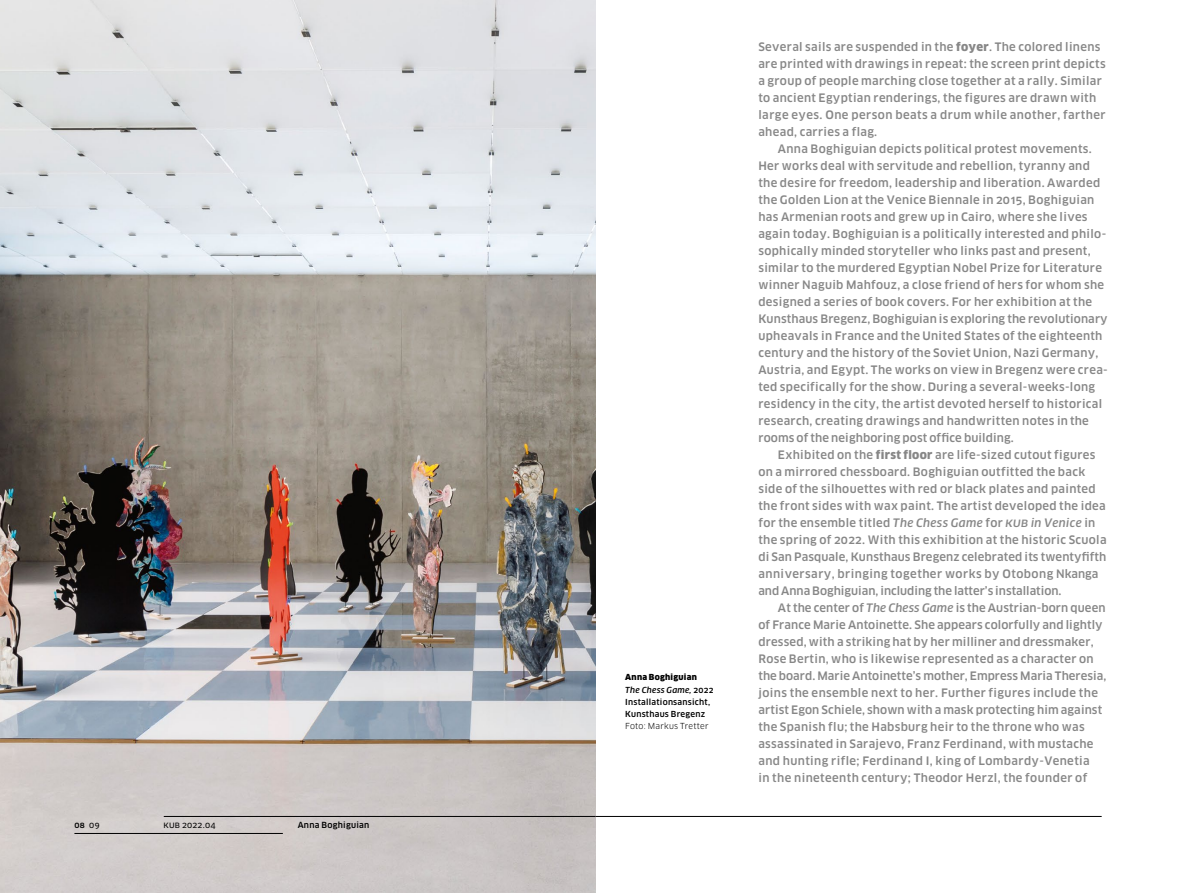
<style>
.page{position:relative;width:1191px;height:893px;background:#fff}
.page>*{position:absolute;margin:0;border:0;box-sizing:border-box;transform-origin:0 0}
.t1{font:500 11.4px/17px "Clan Pro";letter-spacing:.03em;color:#878787}
.t2{font:500 8.25px "Clan Pro";letter-spacing:.03em;color:#000}
.t3{font:8.25px "Clan Pro News";letter-spacing:.03em;color:#000}
.t4{font:500 8.1px/12.1px "Clan Pro";letter-spacing:.03em;color:#000}
.t5{font:8.1px "Clan Pro";letter-spacing:.025em;color:#000}
.s1{font-family:"Clan Pro News";font-weight:400}
.s2{font-weight:900}
.s3{font-style:italic}
</style>
<div class="page">
<img style="left:0;top:0;width:595px;height:893px">
<hr style="left:164px;top:816px;width:431px;height:1px;background:#000">
<hr style="left:74px;top:833px;width:209px;height:1px;background:#000">
<hr style="left:595px;top:816px;width:506px;height:1px;background:#000">
<p class="t2" style="left:74px;top:820px;width:27px">08 <span class="s1">09</span></p>
<p class="t3" style="left:163px;top:820px;width:53px">KUB 2022.04</p>
<p class="t2" style="left:298px;top:820px;width:73px">Anna Boghiguian</p>
<p class="t4" style="left:625px;top:671px;width:90px"><span class="s2">Anna Boghiguian<br></span><span class="s3">The Chess Game,</span> 2022<br>Installationsansicht,<br>Kunsthaus Bregenz</p>
<p class="t5" style="left:625px;top:721px;width:85px">Foto: Markus Tretter</p>
<p class="t1" style="left:758px;top:38px;width:349px">Several sails are suspended in the <span class="s2">foyer</span>. The colored linens are printed with drawings in repeat: the screen print depicts a group of people marching close together at a rally. Similar to ancient Egyptian renderings, the figures are drawn with large eyes. One person beats a drum while another, farther ahead, carries a flag.</p>
<p class="t1" style="left:758px;top:141px;width:351px;text-indent:20px">Anna Boghiguian depicts political protest movements.<br>Her works deal with servitude and rebellion, tyranny and the desire for freedom, leadership and liberation. Awarded the Golden Lion at the Venice Biennale in 2015, Boghiguian has Armenian roots and grew up in Cairo, where she lives again today. Boghiguian is a politically interested and philo&shy;sophically minded storyteller who links past and present, similar to the murdered Egyptian Nobel Prize for Literature winner Naguib Mahfouz, a close friend of hers for whom she designed a series of book covers. For her exhibition at the Kunsthaus Bregenz, Boghiguian is exploring the revolutionary upheavals in France and the United States of the eighteenth century and the history of the Soviet Union, Nazi Germany, Austria, and Egypt. The works on view in Bregenz were crea&shy;ted specifically for the show. During a several-weeks-long residency in the city, the artist devoted herself to historical research, creating drawings and handwritten notes in the rooms of the neighboring post office building.</p>
<p class="t1" style="left:758px;top:447px;width:350px;text-indent:20px">Exhibited on the <span class="s2">first floor</span> are life-sized cutout figures on a mirrored chessboard. Boghiguian outfitted the back side of the silhouettes with red or black plates and painted the front sides with wax paint. The artist developed the idea for the ensemble titled <span class="s3">The Chess Game</span> for <span class="s3">KUB in Venice</span> in the spring of 2022. With this exhibition at the historic Scuola di San Pasquale, Kunsthaus Bregenz celebrated its twentyfifth anniversary, bringing together works by Otobong Nkanga and Anna Boghiguian, including the latter’s installation.</p>
<p class="t1" style="left:758px;top:600px;width:349px;text-indent:20px">At the center of <span class="s3">The Chess Game</span> is the Austrian-born queen of France Marie Antoinette. She appears colorfully and lightly dressed, with a striking hat by her milliner and dressmaker, Rose Bertin, who is likewise represented as a character on the board. Marie Antoinette’s mother, Empress Maria Theresia, joins the ensemble next to her. Further figures include the artist Egon Schiele, shown with a mask protecting him against the Spanish flu; the Habsburg heir to the throne who was assassinated in Sarajevo, Franz Ferdinand, with mustache and hunting rifle; Ferdinand I, king of Lombardy-Venetia<br>in the nineteenth century; Theodor Herzl, the founder of</p>
</div>
